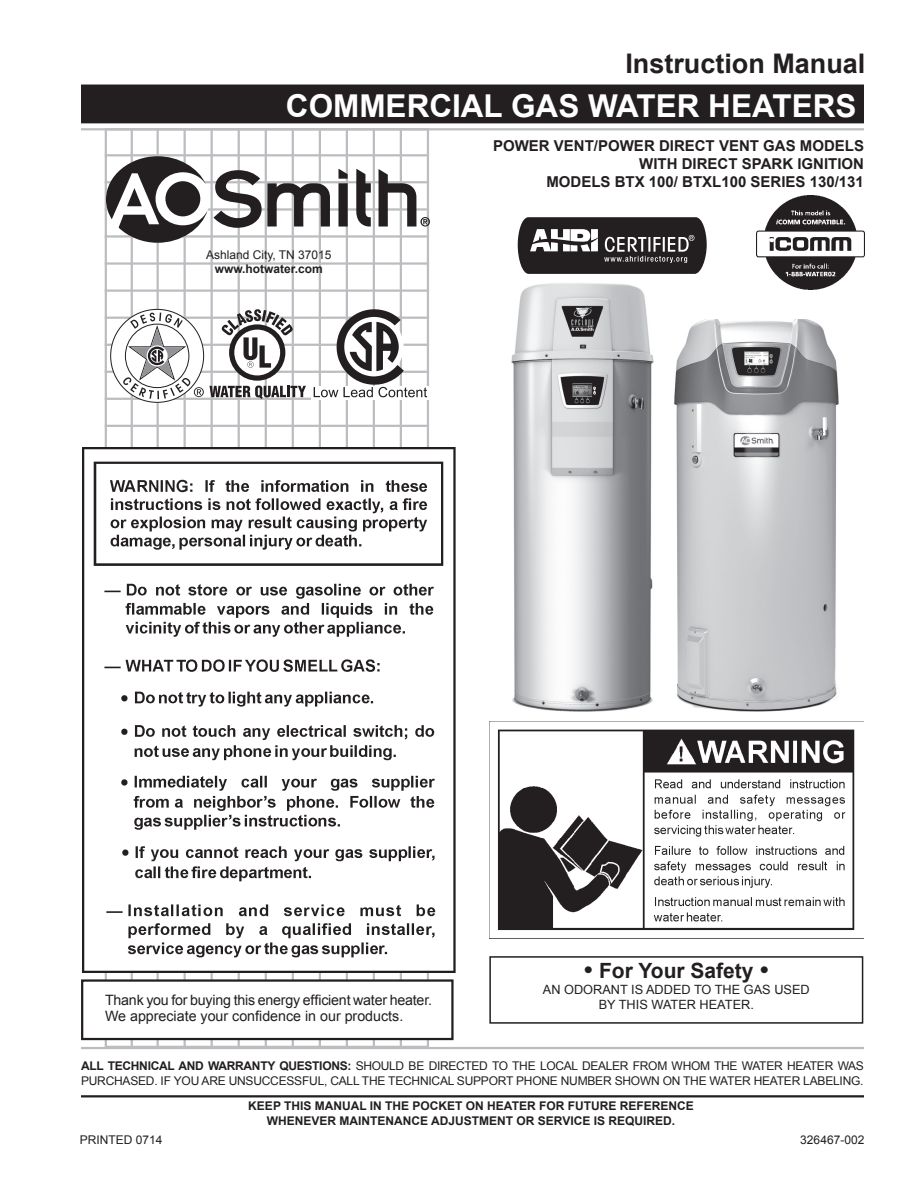
<style>
.page{position:relative;width:918px;height:1188px;background:#fff}
.page>*{position:absolute;margin:0;border:0;box-sizing:border-box;transform-origin:0 0}
.t1{font:700 31.5px "Arial";color:#fff}
.t2{font:700 27px "Arial";color:#231f20}
.t3{font:700 21px "Arial";color:#231f20}
.t4{font:700 15px/18px "Arial";color:#231f20;text-align:right}
.t5{font:14.25px/16.5px "Arial";letter-spacing:-.015em;color:#231f20}
.t6{font:12.75px/15.3px "Arial";color:#231f20;text-align:center}
.t7{font:12px/14.4px "Arial";letter-spacing:-.02em;color:#231f20}
.t8{font:700 12px/14.4px "Arial";color:#231f20;text-align:center}
.t9{font:12px "Arial";color:#231f20}
.s1{font-size:24px}
.s2{font-weight:700}
</style>
<div class="page">
<hr style="left:131px;top:128px;width:2px;height:918px;background:#bcbdc0">
<hr style="left:157px;top:128px;width:2px;height:920px;background:#bcbdc0">
<hr style="left:184px;top:128px;width:2px;height:918px;background:#bcbdc0">
<hr style="left:211px;top:128px;width:2px;height:918px;background:#bcbdc0">
<hr style="left:238px;top:128px;width:2px;height:918px;background:#bcbdc0">
<hr style="left:265px;top:128px;width:2px;height:920px;background:#bcbdc0">
<hr style="left:292px;top:128px;width:2px;height:918px;background:#bcbdc0">
<hr style="left:319px;top:128px;width:2px;height:920px;background:#bcbdc0">
<hr style="left:346px;top:128px;width:2px;height:918px;background:#bcbdc0">
<hr style="left:373px;top:128px;width:2px;height:920px;background:#bcbdc0">
<hr style="left:400px;top:128px;width:2px;height:920px;background:#bcbdc0">
<hr style="left:105px;top:154px;width:323px;height:2px;background:#bcbdc0">
<hr style="left:105px;top:181px;width:324px;height:2px;background:#bcbdc0">
<hr style="left:105px;top:208px;width:324px;height:3px;background:#bcbdc0">
<hr style="left:105px;top:235px;width:324px;height:3px;background:#bcbdc0">
<hr style="left:105px;top:262px;width:324px;height:3px;background:#bcbdc0">
<hr style="left:105px;top:290px;width:324px;height:2px;background:#bcbdc0">
<hr style="left:105px;top:317px;width:324px;height:2px;background:#bcbdc0">
<hr style="left:105px;top:344px;width:324px;height:2px;background:#bcbdc0">
<hr style="left:105px;top:371px;width:324px;height:2px;background:#bcbdc0">
<hr style="left:105px;top:398px;width:324px;height:2px;background:#bcbdc0">
<hr style="left:105px;top:425px;width:324px;height:2px;background:#bcbdc0">
<div style="left:82px;top:85px;width:781px;height:38px;background:#231f20"></div>
<hr style="left:81px;top:1047px;width:783px;height:2px;background:#bcbdc0">
<hr style="left:81px;top:128px;width:783px;height:2px;background:#bcbdc0">
<img style="left:83px;top:448px;width:373px;height:524px">
<div style="left:489px;top:956px;width:374px;height:68px;border:2px solid #231f20"></div>
<img style="left:489px;top:722px;width:375px;height:217px">
<hr style="left:81px;top:1095px;width:783px;height:2px;background:#231f20">
<img style="left:756px;top:195px;width:109px;height:95px">
<div style="left:81px;top:979px;width:373px;height:61px;background:#fff;border:2px solid #231f20"></div>
<svg style="left:518px;top:217px;width:189px;height:57px;background:#4a4747"></svg>
<svg style="left:311px;top:387px;width:118px;height:12px"></svg>
<svg style="left:314px;top:309px;width:113px;height:88px"></svg>
<svg style="left:110px;top:309px;width:196px;height:94px"></svg>
<img style="left:674px;top:320px;width:165px;height:391px">
<img style="left:512px;top:283px;width:142px;height:428px">
<svg style="left:356px;top:169px;width:15px;height:58px"></svg>
<svg style="left:338px;top:169px;width:10px;height:58px"></svg>
<svg style="left:379px;top:169px;width:51px;height:58px"></svg>
<svg style="left:106px;top:156px;width:224px;height:87px"></svg>
<h2 class="t2" style="left:625px;top:45px;width:242px">Instruction Manual</h2>
<h1 class="t1" style="left:286px;top:85px;width:572px">COMMERCIAL GAS WATER HEATERS</h1>
<p class="t9" style="left:206px;top:247px;width:127px">Ashland City, TN 37015</p>
<p class="t8" style="left:215px;top:262px;width:110px">www.hotwater.com</p>
<p class="t4" style="left:493px;top:138px;width:372px">POWER VENT/POWER DIRECT VENT GAS MODELS<br>WITH DIRECT SPARK IGNITION<br>MODELS BTX 100/ BTXL100 SERIES 130/131</p>
<p class="t5" style="left:105px;top:992px;width:329px">Thank you for buying this energy efficient water heater.<br>We appreciate your confidence in our products.</p>
<h3 class="t3" style="left:584px;top:957px;width:186px"><span class="s1">•</span> For Your Safety <span class="s1">•</span></h3>
<p class="t6" style="left:543px;top:982px;width:268px">AN ODORANT IS ADDED TO THE GAS USED<br>BY THIS WATER HEATER.</p>
<p class="t7" style="left:81px;top:1059px;width:784px"><span class="s2">ALL TECHNICAL AND WARRANTY QUESTIONS:</span> SHOULD BE DIRECTED TO THE LOCAL DEALER FROM WHOM THE WATER HEATER WAS<br>PURCHASED. IF YOU ARE UNSUCCESSFUL, CALL THE TECHNICAL SUPPORT PHONE NUMBER SHOWN ON THE WATER HEATER LABELING.</p>
<p class="t8" style="left:248px;top:1099px;width:447px">KEEP THIS MANUAL IN THE POCKET ON HEATER FOR FUTURE REFERENCE<br>WHENEVER MAINTENANCE ADJUSTMENT OR SERVICE IS REQUIRED.</p>
<p class="t9" style="left:80px;top:1132px;width:84px">PRINTED 0714</p>
<p class="t9" style="left:800px;top:1132px;width:66px">326467-002</p>
</div>
